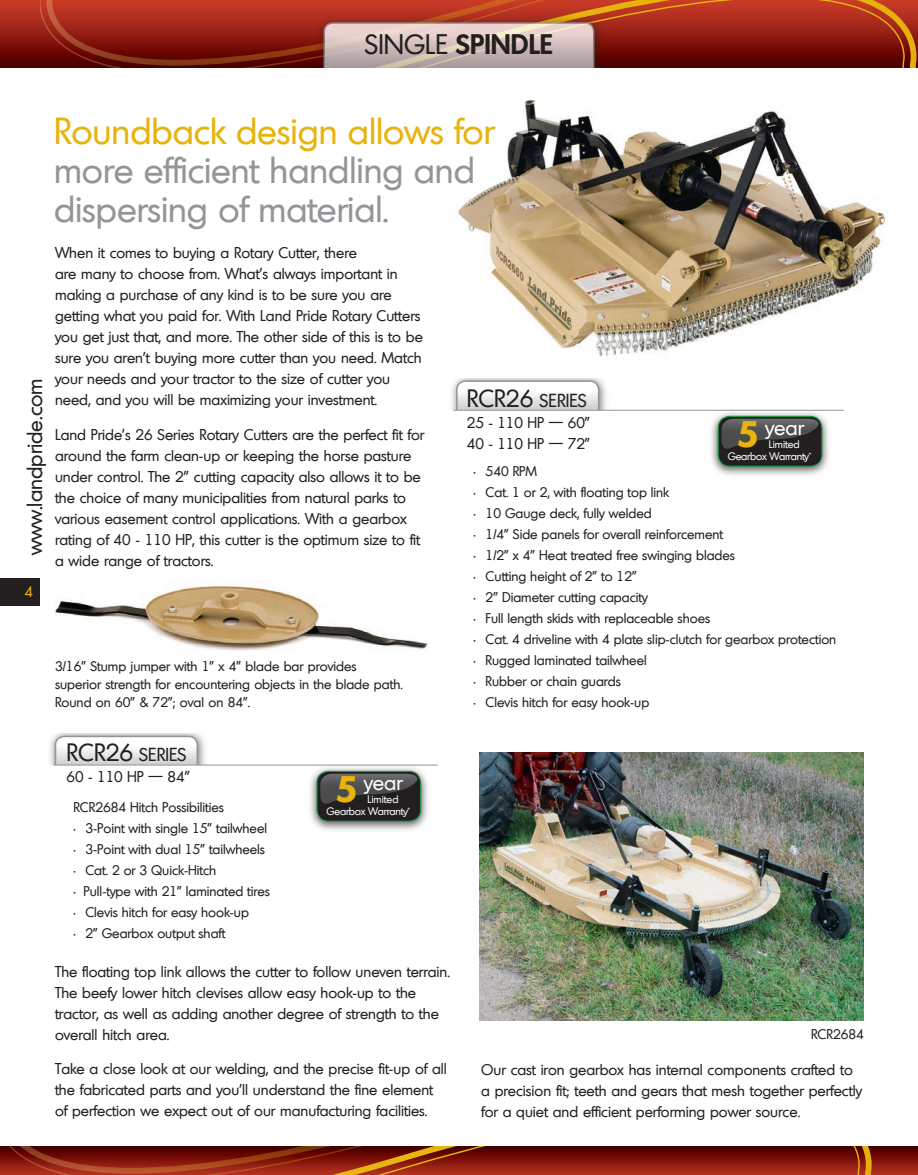
<style>
.page{position:relative;width:918px;height:1175px;background:#fff}
.page>*{position:absolute;margin:0;border:0;box-sizing:border-box;transform-origin:0 0}
.t1{font:36px/39px "Montreal";color:#939598}
.t2{font:36px "Montreal";color:#e7b30c}
.t3{font:600 27px "Montreal";color:#231f20}
.t4{font:27px "Montreal";color:#231f20}
.t5{font:21px "Montreal";color:#231f20}
.t6{font:20.85px "Montreal";color:#fff}
.t7{font:18px "Montreal";color:#231f20}
.t8{font:15px/21px "Montreal";color:#231f20}
.t9{font:15px "Montreal";color:#e7b30c}
.t10{font:13.5px/18px "Montreal";color:#231f20}
.t11{font:10.5px/12px "Montreal";letter-spacing:-.02em;color:#fff}
.s1{font-size:24px}
.s2{font-weight:700;font-size:36px;color:#e7b30c}
</style>
<div class="page">
<img style="left:457px;top:99px;width:430px;height:259px">
<div style="left:449px;top:378px;width:160px;height:32px;background:#231f20;opacity:.6"></div>
<svg style="left:456px;top:380px;width:143px;height:30px"></svg>
<img style="left:479px;top:752px;width:385px;height:268px">
<hr style="left:453px;top:410px;width:391px;height:1px;background:#939598">
<div style="left:47px;top:733px;width:161px;height:32px;background:#231f20;opacity:.6"></div>
<svg style="left:55px;top:735px;width:143px;height:29px"></svg>
<hr style="left:53px;top:764px;width:385px;height:1px;background:#939598">
<div style="left:709px;top:409px;width:122px;height:69px;background:#231f20;opacity:.75"></div>
<div style="left:718px;top:416px;width:104px;height:50px;background:#231f20;border-radius:12px"></div>
<div style="left:718px;top:416px;width:105px;height:51px;border:1px solid #229948;border-radius:12px"></div>
<svg style="left:722px;top:419px;width:97px;height:30px"></svg>
<div style="left:308px;top:764px;width:122px;height:69px;background:#231f20;opacity:.75"></div>
<div style="left:317px;top:771px;width:104px;height:50px;background:#231f20;border-radius:12px"></div>
<div style="left:316px;top:770px;width:105px;height:51px;border:1px solid #229948;border-radius:12px"></div>
<svg style="left:320px;top:773px;width:97px;height:31px"></svg>
<svg style="left:0;top:0;width:41px;height:68px;background:#8e1c12"></svg>
<svg style="left:41px;top:0;width:877px;height:68px;background:#962514"></svg>
<svg style="left:0;top:1146px;width:918px;height:28px;background:#831d0d"></svg>
<div style="left:0;top:578px;width:40px;height:27px;background:#231f20"></div>
<img style="left:55px;top:585px;width:373px;height:66px">
<div style="left:316px;top:14px;width:289px;height:54px;background:#231f20;opacity:.75"></div>
<svg style="left:324px;top:22px;width:270px;height:46px;background:#cebab6"></svg>
<h2 class="t4" style="left:365px;top:27px;width:29px">Single</h2>
<h2 class="t3" style="left:456px;top:27px;width:99px">Spindle</h2>
<h3 class="t5" style="left:21px;top:555px;width:178px;rotate:-90deg">www.landpride.com</h3>
<p class="t9" style="left:24px;top:582px;width:10px">4</p>
<h1 class="t2" style="left:54px;top:108px;width:442px">Roundback design allows for</h1>
<h1 class="t1" style="left:54px;top:150px;width:422px">more efficient handling and dispersing of material.</h1>
<p class="t8" style="left:55px;top:242px;width:369px">When it comes to buying a Rotary Cutter, there<br>are many to choose from. What’s always important in making a purchase of any kind is to be sure you are getting what you paid for. With Land Pride Rotary Cutters you get just that, and more. The other side of this is to be sure you aren’t buying more cutter than you need. Match your needs and your tractor to the size of cutter you need, and you will be maximizing your investment.</p>
<p class="t8" style="left:55px;top:423px;width:371px">Land Pride’s 26 Series Rotary Cutters are the perfect fit for around the farm clean-up or keeping the horse pasture under control. The 2” cutting capacity also allows it to be the choice of many municipalities from natural parks to various easement control applications. With a gearbox rating of 40 - 110 HP, this cutter is the optimum size to fit a wide range of tractors.</p>
<p class="t10" style="left:55px;top:657px;width:349px">3/16” Stump jumper with 1” x 4” blade bar provides superior strength for encountering objects in the blade path.<br>Round on 60” &amp; 72”; oval on 84”.</p>
<p class="t7" style="left:467px;top:388px;width:121px"><span class="s1">RCR26</span> SERIES</p>
<p class="t8" style="left:467px;top:411px;width:125px">25 - 110 HP — 60”<br>40 - 110 HP — 72”</p>
<p class="t10" style="left:474px;top:462px;width:65px">• 540 RPM</p>
<p class="t10" style="left:474px;top:483px;width:197px">• Cat. 1 or 2, with floating top link</p>
<p class="t10" style="left:474px;top:504px;width:180px">• 10 Gauge deck, fully welded</p>
<p class="t10" style="left:474px;top:525px;width:251px">• 1/4” Side panels for overall reinforcement</p>
<p class="t10" style="left:474px;top:546px;width:263px">• 1/2” x 4” Heat treated free swinging blades</p>
<p class="t10" style="left:474px;top:567px;width:165px">• Cutting height of 2” to 12”</p>
<p class="t10" style="left:474px;top:588px;width:176px">• 2” Diameter cutting capacity</p>
<p class="t10" style="left:474px;top:609px;width:238px">• Full length skids with replaceable shoes</p>
<p class="t10" style="left:474px;top:630px;width:364px">• Cat. 4 driveline with 4 plate slip-clutch for gearbox protection</p>
<p class="t10" style="left:474px;top:651px;width:175px">• Rugged laminated tailwheel</p>
<p class="t10" style="left:474px;top:672px;width:149px">• Rubber or chain guards</p>
<p class="t10" style="left:474px;top:693px;width:177px">• Clevis hitch for easy hook-up</p>
<h3 class="t6" style="left:736px;top:414px;width:69px"><span class="s2">5</span> year</h3>
<p class="t11" style="left:728px;top:438px;width:85px;text-indent:41px">Limited<br>Gearbox Warranty<sup>*</sup></p>
<p class="t7" style="left:67px;top:743px;width:121px"><span class="s1">RCR26</span> SERIES</p>
<p class="t8" style="left:67px;top:766px;width:125px">60 - 110 HP — 84”</p>
<p class="t10" style="left:73px;top:797px;width:152px">RCR2684 Hitch Possibilities</p>
<p class="t10" style="left:73px;top:818px;width:195px">• 3-Point with single 15” tailwheel</p>
<p class="t10" style="left:73px;top:839px;width:193px">• 3-Point with dual 15” tailwheels</p>
<p class="t10" style="left:73px;top:860px;width:144px">• Cat. 2 or 3 Quick-Hitch</p>
<p class="t10" style="left:73px;top:881px;width:198px">• Pull-type with 21” laminated tires</p>
<p class="t10" style="left:73px;top:902px;width:177px">• Clevis hitch for easy hook-up</p>
<p class="t10" style="left:73px;top:923px;width:153px">• 2” Gearbox output shaft</p>
<h3 class="t6" style="left:335px;top:769px;width:69px"><span class="s2">5</span> year</h3>
<p class="t11" style="left:327px;top:793px;width:85px;text-indent:41px">Limited<br>Gearbox Warranty<sup>*</sup></p>
<p class="t8" style="left:55px;top:960px;width:396px">The floating top link allows the cutter to follow uneven terrain.<br>The beefy lower hitch clevises allow easy hook-up to the tractor, as well as adding another degree of strength to the overall hitch area.</p>
<p class="t8" style="left:55px;top:1058px;width:393px">Take a close look at our welding, and the precise fit-up of all the fabricated parts and you’ll understand the fine element of perfection we expect out of our manufacturing facilities.</p>
<p class="t8" style="left:481px;top:1059px;width:382px">Our cast iron gearbox has internal components crafted to a precision fit; teeth and gears that mesh together perfectly for a quiet and efficient performing power source.</p>
<p class="t10" style="left:811px;top:1024px;width:54px">RCR2684</p>
</div>
